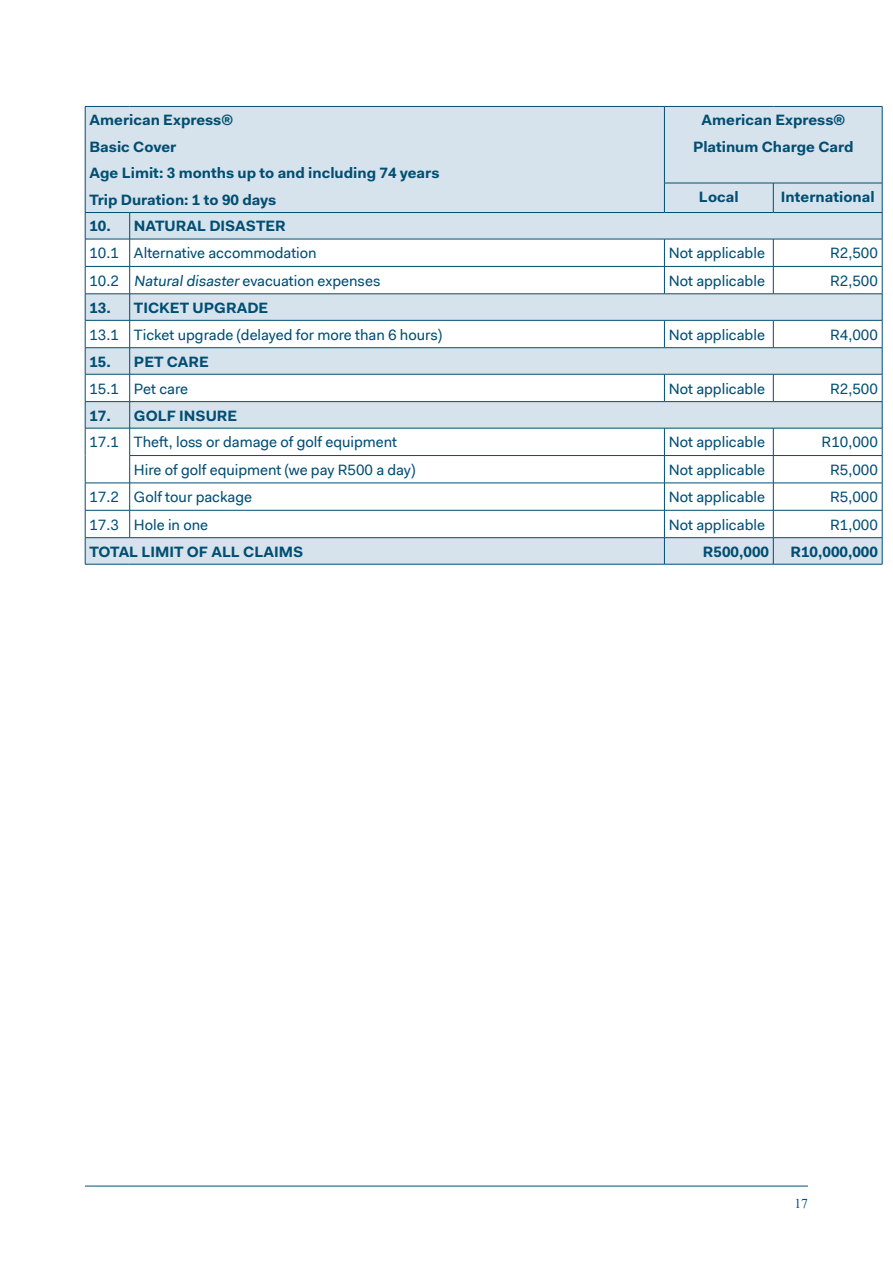
<style>
.page{position:relative;width:893px;height:1263px;background:#fff}
.page>*{position:absolute;margin:0;border:0;box-sizing:border-box;transform-origin:0 0}
.t1{font:15px "Fakt Pro";color:#004e73}
.t2{font:700 15px/26.5px "Fakt Pro";color:#004e73}
.t3{font:13.5px "Times New Roman";color:#004e73}
</style>
<div class="page">
<hr style="left:85px;top:1186px;width:723px;height:1px;background:#004e73">
<svg style="left:86px;top:107px;width:796px;height:457px;fill:#d7e3ec"></svg>
<svg style="left:773px;top:184px;width:1px;height:28px"></svg>
<hr style="left:85px;top:266px;width:45px;height:1px;background:#004e73">
<hr style="left:130px;top:266px;width:534px;height:1px;background:#004e73">
<hr style="left:664px;top:266px;width:109px;height:1px;background:#004e73">
<svg style="left:664px;top:240px;width:1px;height:54px"></svg>
<hr style="left:773px;top:266px;width:109px;height:1px;background:#004e73">
<svg style="left:773px;top:240px;width:1px;height:54px"></svg>
<svg style="left:664px;top:321px;width:1px;height:26px"></svg>
<svg style="left:773px;top:321px;width:1px;height:26px"></svg>
<svg style="left:664px;top:375px;width:1px;height:26px"></svg>
<svg style="left:773px;top:375px;width:1px;height:26px"></svg>
<hr style="left:130px;top:455px;width:534px;height:1px;background:#004e73">
<hr style="left:664px;top:455px;width:109px;height:1px;background:#004e73">
<hr style="left:773px;top:455px;width:109px;height:1px;background:#004e73">
<hr style="left:130px;top:483px;width:534px;height:1px;background:#004e73">
<hr style="left:664px;top:483px;width:109px;height:1px;background:#004e73">
<hr style="left:773px;top:483px;width:109px;height:1px;background:#004e73">
<hr style="left:85px;top:510px;width:45px;height:1px;background:#004e73">
<hr style="left:130px;top:510px;width:534px;height:1px;background:#004e73">
<hr style="left:664px;top:510px;width:109px;height:1px;background:#004e73">
<hr style="left:773px;top:510px;width:109px;height:1px;background:#004e73">
<svg style="left:773px;top:429px;width:1px;height:135px"></svg>
<hr style="left:664px;top:183px;width:109px;height:1px;background:#004e73">
<hr style="left:773px;top:183px;width:109px;height:1px;background:#004e73">
<hr style="left:664px;top:107px;width:1px;height:76px;background:#004e73">
<svg style="left:664px;top:183px;width:1px;height:29px"></svg>
<svg style="left:664px;top:429px;width:1px;height:135px"></svg>
<svg style="left:129px;top:213px;width:1px;height:324px"></svg>
<hr style="left:85px;top:483px;width:45px;height:1px;background:#004e73">
<hr style="left:85px;top:106px;width:45px;height:1px;background:#004e73">
<hr style="left:85px;top:107px;width:1px;height:76px;background:#004e73">
<hr style="left:130px;top:106px;width:534px;height:1px;background:#004e73">
<hr style="left:664px;top:106px;width:109px;height:1px;background:#004e73">
<hr style="left:773px;top:106px;width:109px;height:1px;background:#004e73">
<hr style="left:882px;top:107px;width:1px;height:76px;background:#004e73">
<hr style="left:85px;top:212px;width:45px;height:1px;background:#004e73">
<hr style="left:130px;top:212px;width:534px;height:1px;background:#004e73">
<hr style="left:664px;top:212px;width:109px;height:1px;background:#004e73">
<hr style="left:773px;top:212px;width:109px;height:1px;background:#004e73">
<hr style="left:85px;top:239px;width:45px;height:1px;background:#004e73">
<hr style="left:130px;top:239px;width:534px;height:1px;background:#004e73">
<hr style="left:664px;top:239px;width:109px;height:1px;background:#004e73">
<hr style="left:773px;top:239px;width:109px;height:1px;background:#004e73">
<hr style="left:85px;top:294px;width:45px;height:1px;background:#004e73">
<hr style="left:130px;top:294px;width:534px;height:1px;background:#004e73">
<hr style="left:664px;top:294px;width:109px;height:1px;background:#004e73">
<hr style="left:773px;top:294px;width:109px;height:1px;background:#004e73">
<hr style="left:85px;top:320px;width:45px;height:1px;background:#004e73">
<hr style="left:130px;top:320px;width:534px;height:1px;background:#004e73">
<hr style="left:664px;top:320px;width:109px;height:1px;background:#004e73">
<hr style="left:773px;top:320px;width:109px;height:1px;background:#004e73">
<hr style="left:85px;top:347px;width:45px;height:1px;background:#004e73">
<hr style="left:130px;top:347px;width:534px;height:1px;background:#004e73">
<hr style="left:664px;top:347px;width:109px;height:1px;background:#004e73">
<hr style="left:773px;top:347px;width:109px;height:1px;background:#004e73">
<hr style="left:85px;top:374px;width:45px;height:1px;background:#004e73">
<hr style="left:130px;top:374px;width:534px;height:1px;background:#004e73">
<hr style="left:664px;top:374px;width:109px;height:1px;background:#004e73">
<hr style="left:773px;top:374px;width:109px;height:1px;background:#004e73">
<hr style="left:85px;top:401px;width:45px;height:1px;background:#004e73">
<hr style="left:130px;top:401px;width:534px;height:1px;background:#004e73">
<hr style="left:664px;top:401px;width:109px;height:1px;background:#004e73">
<hr style="left:773px;top:401px;width:109px;height:1px;background:#004e73">
<hr style="left:85px;top:428px;width:45px;height:1px;background:#004e73">
<hr style="left:130px;top:428px;width:534px;height:1px;background:#004e73">
<hr style="left:664px;top:428px;width:109px;height:1px;background:#004e73">
<hr style="left:773px;top:428px;width:109px;height:1px;background:#004e73">
<hr style="left:85px;top:537px;width:45px;height:1px;background:#004e73">
<svg style="left:85px;top:183px;width:1px;height:381px"></svg>
<hr style="left:130px;top:537px;width:534px;height:1px;background:#004e73">
<hr style="left:664px;top:537px;width:109px;height:1px;background:#004e73">
<hr style="left:773px;top:537px;width:109px;height:1px;background:#004e73">
<svg style="left:882px;top:183px;width:1px;height:381px"></svg>
<hr style="left:85px;top:564px;width:45px;height:1px;background:#004e73">
<hr style="left:130px;top:564px;width:534px;height:1px;background:#004e73">
<hr style="left:664px;top:564px;width:109px;height:1px;background:#004e73">
<hr style="left:773px;top:564px;width:109px;height:1px;background:#004e73">
<p class="t2" style="left:89px;top:107px;width:352px">American Express®<br>Basic Cover<br>Age Limit: 3 months up to and including 74 years<br>Trip Duration: 1 to 90 days</p>
<p class="t2" style="left:693px;top:107px;width:162px;text-align:center">American Express®<br>Platinum Charge Card</p>
<p class="t2" style="left:699px;top:183px;width:41px">Local</p>
<p class="t2" style="left:781px;top:183px;width:95px">International</p>
<p class="t2" style="left:89px;top:213px;width:198px">10. NATURAL DISASTER</p>
<p class="t1" style="left:89px;top:243px;width:229px">10.1 Alternative accommodation</p>
<p class="t1" style="left:669px;top:243px;width:98px">Not applicable</p>
<p class="t1" style="left:830px;top:243px;width:49px">R2,500</p>
<p class="t1" style="left:89px;top:271px;width:292px">10.2 Naturaldisaster evacuation expenses</p>
<p class="t1" style="left:669px;top:271px;width:98px">Not applicable</p>
<p class="t1" style="left:830px;top:271px;width:49px">R2,500</p>
<p class="t2" style="left:89px;top:294px;width:180px">13. TICKET UPGRADE</p>
<p class="t1" style="left:89px;top:324px;width:354px">13.1 Ticket upgrade (delayed for more than 6 hours)</p>
<p class="t1" style="left:669px;top:324px;width:98px">Not applicable</p>
<p class="t1" style="left:830px;top:324px;width:49px">R4,000</p>
<p class="t2" style="left:89px;top:348px;width:121px">15. PET CARE</p>
<p class="t1" style="left:89px;top:378px;width:100px">15.1 Pet care</p>
<p class="t1" style="left:669px;top:378px;width:98px">Not applicable</p>
<p class="t1" style="left:830px;top:378px;width:49px">R2,500</p>
<p class="t2" style="left:89px;top:402px;width:149px">17. GOLF INSURE</p>
<p class="t1" style="left:89px;top:432px;width:309px">17.1 Theft, loss or damage of golf equipment</p>
<p class="t1" style="left:669px;top:432px;width:98px">Not applicable</p>
<p class="t1" style="left:822px;top:432px;width:58px">R10,000</p>
<p class="t1" style="left:134px;top:460px;width:283px">Hire of golf equipment (we pay R500 a day)</p>
<p class="t1" style="left:669px;top:460px;width:98px">Not applicable</p>
<p class="t1" style="left:830px;top:460px;width:49px">R5,000</p>
<p class="t1" style="left:89px;top:487px;width:164px">17.2 Golf tour package</p>
<p class="t1" style="left:669px;top:487px;width:98px">Not applicable</p>
<p class="t1" style="left:830px;top:487px;width:49px">R5,000</p>
<p class="t1" style="left:89px;top:514px;width:120px">17.3 Hole in one</p>
<p class="t1" style="left:669px;top:514px;width:98px">Not applicable</p>
<p class="t1" style="left:830px;top:514px;width:49px">R1,000</p>
<p class="t2" style="left:89px;top:538px;width:215px">TOTAL LIMIT OF ALL CLAIMS</p>
<p class="t2" style="left:703px;top:538px;width:68px">R500,000</p>
<p class="t2" style="left:790px;top:538px;width:89px">R10,000,000</p>
<p class="t3" style="left:794px;top:1194px;width:15px">17</p>
</div>
